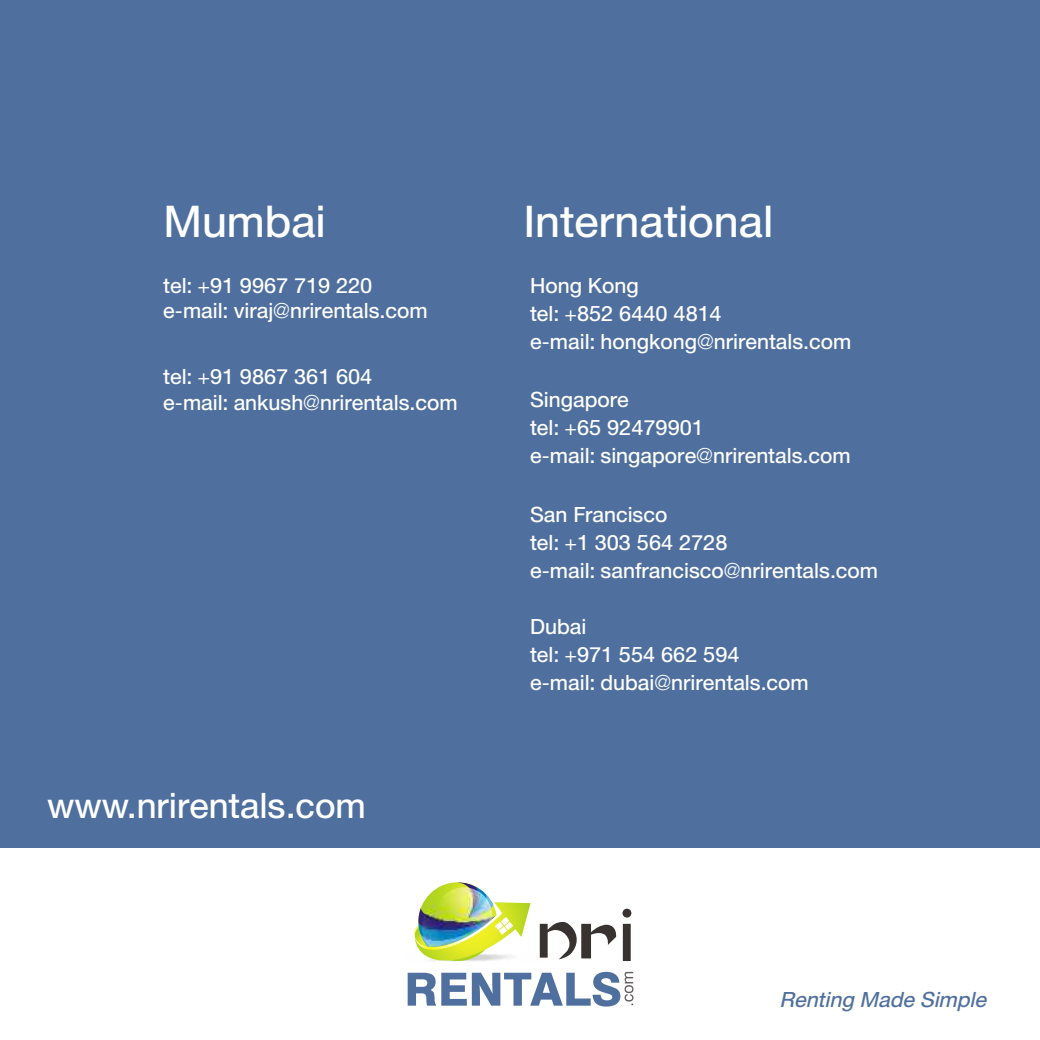
<style>
.page{position:relative;width:1040px;height:1040px;background:#4f709e}
.page>*{position:absolute;margin:0;border:0;box-sizing:border-box;transform-origin:0 0}
.t1{font:43.75px "Heavenetica 5 PS Bld SH";color:#fff}
.t2{font:35px "Heavenetica 5 PS Bld SH";color:#fff}
.t3{font:21px/28px "Heavenetica 5 PS Bld SH";color:#fff}
.t4{font:italic 21px "Heavenetica 5 PS Bld SH";color:#4f709e}
</style>
<div class="page">
<div style="left:0;top:848px;width:1040px;height:192px;background:#fff"></div>
<svg style="left:407px;top:882px;width:226px;height:124px"></svg>
<h1 class="t1" style="left:163px;top:193px;width:164px">Mumbai</h1>
<p class="t3" style="left:163px;top:272px;width:266px;line-height:25.4px">tel: +91 9967 719 220 e-mail: viraj@nrirentals.com</p>
<p class="t3" style="left:530px;top:270px;width:323px">Hong Kong<br>tel: +852 6440 4814<br>e-mail: hongkong@nrirentals.com</p>
<p class="t3" style="left:530px;top:385px;width:322px">Singapore<br>tel: +65 92479901<br>e-mail: singapore@nrirentals.com</p>
<p class="t3" style="left:530px;top:499px;width:349px">San Francisco<br>tel: +1 303 564 2728<br>e-mail: sanfrancisco@nrirentals.com</p>
<h1 class="t1" style="left:523px;top:193px;width:251px">International</h1>
<p class="t3" style="left:163px;top:363px;width:296px;line-height:25.4px">tel: +91 9867 361 604<br>e-mail: ankush@nrirentals.com</p>
<h2 class="t2" style="left:47px;top:783px;width:320px">www.nrirentals.com</h2>
<p class="t3" style="left:530px;top:611px;width:280px">Dubai<br>tel: +971 554 662 594 e-mail: dubai@nrirentals.com</p>
<p class="t4" style="left:779px;top:985px;width:208px">Renting Made Simple</p>
</div>
